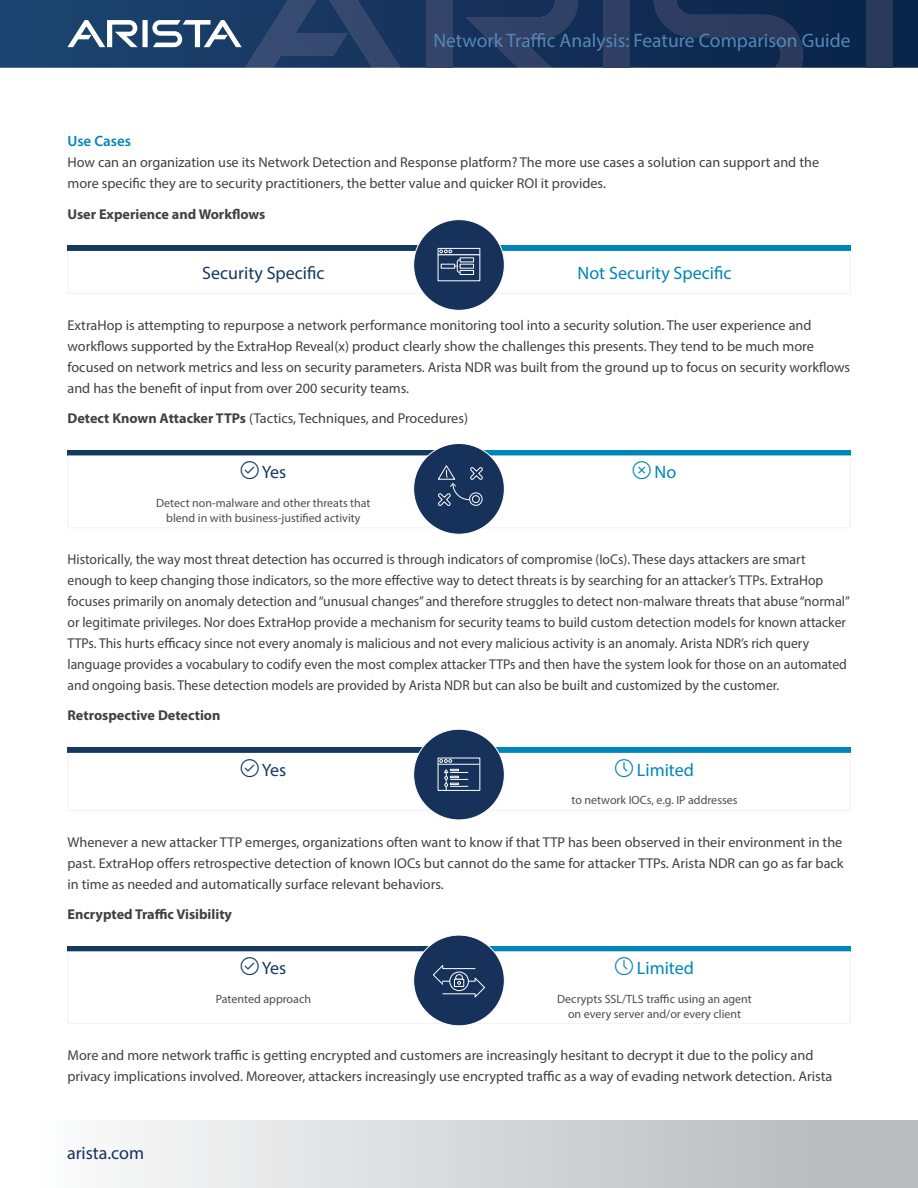
<style>
.page{position:relative;width:918px;height:1188px;background:#fff}
.page>*{position:absolute;margin:0;border:0;box-sizing:border-box;transform-origin:0 0}
.t1{font:19.5px "Myriad Pro";color:#5487b8}
.t2{font:18px "Myriad Pro";color:#0085b8}
.t3{font:18px "Myriad Pro";color:#153960}
.t4{font:18px "Myriad Pro";color:#16325c}
.t5{font:600 15px "Myriad Pro";color:#0085b8}
.t6{font:14.25px/21px "Myriad Pro";color:#414042}
.t7{font:14.25px/21px "Myriad Pro";color:#414042;scale:.96 1}
.t8{font:700 14.25px "Myriad Pro";color:#414042}
.t9{font:12px/15px "Myriad Pro";color:#4d4d4f;text-align:center}
.s1{font-weight:700}
</style>
<div class="page">
<svg style="left:0;top:0;width:918px;height:68px;background:#13325a"></svg>
<div style="left:426px;top:0;width:26px;height:68px;background:#34446a"></div>
<svg style="left:465px;top:0;width:113px;height:68px;background:#22385f"></svg>
<svg style="left:67px;top:0;width:333px;height:68px;background:#334f75"></svg>
<div style="left:604px;top:0;width:26px;height:68px;background:#2f3f63"></div>
<svg style="left:654px;top:0;width:149px;height:68px;background:#1a3156"></svg>
<div style="left:867px;top:0;width:26px;height:68px;background:#2a385a"></div>
<div style="left:0;top:1120px;width:918px;height:68px;background:linear-gradient(to right,#fff,#b3b5b7)"></div>
<div style="left:68px;top:246px;width:391px;height:5px;background:#153960"></div>
<div style="left:459px;top:246px;width:391px;height:5px;background:#0085b8"></div>
<hr style="left:68px;top:293px;width:391px;height:1px;background:#f1f1f2">
<hr style="left:850px;top:251px;width:1px;height:42px;background:#f1f1f2">
<hr style="left:459px;top:293px;width:391px;height:1px;background:#f1f1f2">
<div style="left:68px;top:450px;width:391px;height:5px;background:#153960"></div>
<div style="left:459px;top:450px;width:391px;height:5px;background:#0085b8"></div>
<svg style="left:69px;top:455px;width:781px;height:71px"></svg>
<hr style="left:68px;top:455px;width:1px;height:72px;background:#f1f1f2">
<hr style="left:68px;top:527px;width:391px;height:1px;background:#f1f1f2">
<hr style="left:850px;top:455px;width:1px;height:72px;background:#f1f1f2">
<hr style="left:459px;top:527px;width:391px;height:1px;background:#f1f1f2">
<div style="left:68px;top:747px;width:391px;height:6px;background:#153960"></div>
<div style="left:459px;top:747px;width:391px;height:6px;background:#0085b8"></div>
<hr style="left:68px;top:753px;width:1px;height:57px;background:#f1f1f2">
<hr style="left:68px;top:810px;width:391px;height:1px;background:#f1f1f2">
<hr style="left:850px;top:753px;width:1px;height:57px;background:#f1f1f2">
<hr style="left:459px;top:810px;width:391px;height:1px;background:#f1f1f2">
<div style="left:68px;top:946px;width:391px;height:5px;background:#153960"></div>
<div style="left:459px;top:946px;width:391px;height:5px;background:#0085b8"></div>
<svg style="left:69px;top:951px;width:781px;height:72px"></svg>
<hr style="left:68px;top:951px;width:1px;height:72px;background:#f1f1f2">
<hr style="left:68px;top:1023px;width:391px;height:1px;background:#f1f1f2">
<hr style="left:850px;top:951px;width:1px;height:72px;background:#f1f1f2">
<hr style="left:459px;top:1023px;width:391px;height:1px;background:#f1f1f2">
<div style="left:414px;top:220px;width:90px;height:90px;background:#16325b;border-radius:50%"></div>
<div style="left:438px;top:248px;width:42px;height:7px;border:1px solid #fff"></div>
<svg style="left:68px;top:250px;width:782px;height:43px"></svg>
<div style="left:414px;top:444px;width:90px;height:90px;background:#16325b;border-radius:50%"></div>
<svg style="left:438px;top:465px;width:45px;height:41px"></svg>
<div style="left:414px;top:729px;width:90px;height:91px;background:#16325b;border-radius:50%"></div>
<div style="left:438px;top:764px;width:42px;height:27px;border:1px solid #fff"></div>
<div style="left:438px;top:758px;width:42px;height:7px;border:1px solid #fff"></div>
<svg style="left:439px;top:759px;width:29px;height:31px"></svg>
<div style="left:414px;top:935px;width:90px;height:91px;background:#16325b;border-radius:50%"></div>
<svg style="left:433px;top:965px;width:52px;height:33px"></svg>
<svg style="left:241px;top:461px;width:18px;height:18px"></svg>
<svg style="left:633px;top:461px;width:18px;height:18px"></svg>
<svg style="left:241px;top:957px;width:18px;height:18px"></svg>
<svg style="left:615px;top:957px;width:18px;height:18px"></svg>
<h1 class="t1" style="left:433px;top:29px;width:419px">Network Traffic Analysis: Feature Comparison Guide</h1>
<p class="t5" style="left:68px;top:132px;width:65px">Use Cases</p>
<p class="t6" style="left:68px;top:152px;width:753px">How can an organization use its Network Detection and Response platform? The more use cases a solution can support and the more specific they are to security practitioners, the better value and quicker ROI it provides.</p>
<p class="t8" style="left:68px;top:204px;width:199px">User Experience and Workflows</p>
<p class="t3" style="left:202px;top:262px;width:124px">Security Specific</p>
<p class="t2" style="left:578px;top:262px;width:155px">Not Security Specific</p>
<p class="t6" style="left:68px;top:314px;width:784px">ExtraHop is attempting to repurpose a network performance monitoring tool into a security solution. The user experience and workflows supported by the ExtraHop Reveal(x) product clearly show the challenges this presents. They tend to be much more focused on network metrics and less on security parameters. Arista NDR was built from the ground up to focus on security workflows and has the benefit of input from over 200 security teams.</p>
<p class="t6" style="left:68px;top:408px;width:402px"><span class="s1">Detect Known Attacker TTPs</span> (Tactics, Techniques, and Procedures)</p>
<p class="t3" style="left:262px;top:461px;width:26px">Yes</p>
<p class="t9" style="left:156px;top:495px;width:216px">Detect non-malware and other threats that blend in with business-justified activity</p>
<p class="t2" style="left:655px;top:461px;width:23px">No</p>
<p class="t7" style="left:68px;top:549px;width:817px">Historically, the way most threat detection has occurred is through indicators of compromise (IoCs). These days attackers are smart enough to keep changing those indicators, so the more effective way to detect threats is by searching for an attacker’s TTPs. ExtraHop focuses primarily on anomaly detection and “unusual changes” and therefore struggles to detect non-malware threats that abuse “normal” or legitimate privileges. Nor does ExtraHop provide a mechanism for security teams to build custom detection models for known attacker TTPs. This hurts efficacy since not every anomaly is malicious and not every malicious activity is an anomaly. Arista NDR’s rich query language provides a vocabulary to codify even the most complex attacker TTPs and then have the system look for those on an automated and ongoing basis. These detection models are provided by Arista NDR but can also be built and customized by the customer.</p>
<p class="t8" style="left:68px;top:706px;width:155px">Retrospective Detection</p>
<p class="t3" style="left:262px;top:759px;width:26px">Yes</p>
<p class="t2" style="left:637px;top:759px;width:58px">Limited</p>
<p class="t9" style="left:572px;top:793px;width:168px">to network IOCs, e.g. IP addresses</p>
<p class="t6" style="left:68px;top:831px;width:778px;text-align:justify">Whenever a new attacker TTP emerges, organizations often want to know if that TTP has been observed in their environment in the past. ExtraHop offers retrospective detection of known IOCs but cannot do the same for attacker TTPs. Arista NDR can go as far back in time as needed and automatically surface relevant behaviors.</p>
<p class="t8" style="left:68px;top:905px;width:166px">Encrypted Traffic Visibility</p>
<p class="t2" style="left:637px;top:957px;width:58px">Limited</p>
<p class="t9" style="left:557px;top:991px;width:196px">Decrypts SSL/TLS traffic using an agent on every server and/or every client</p>
<p class="t6" style="left:68px;top:1045px;width:766px">More and more network traffic is getting encrypted and customers are increasingly hesitant to decrypt it due to the policy and privacy implications involved. Moreover, attackers increasingly use encrypted traffic as a way of evading network detection. Arista</p>
<p class="t3" style="left:262px;top:957px;width:26px">Yes</p>
<p class="t9" style="left:216px;top:991px;width:97px">Patented approach</p>
<p class="t4" style="left:67px;top:1142px;width:79px">arista.com</p>
</div>
